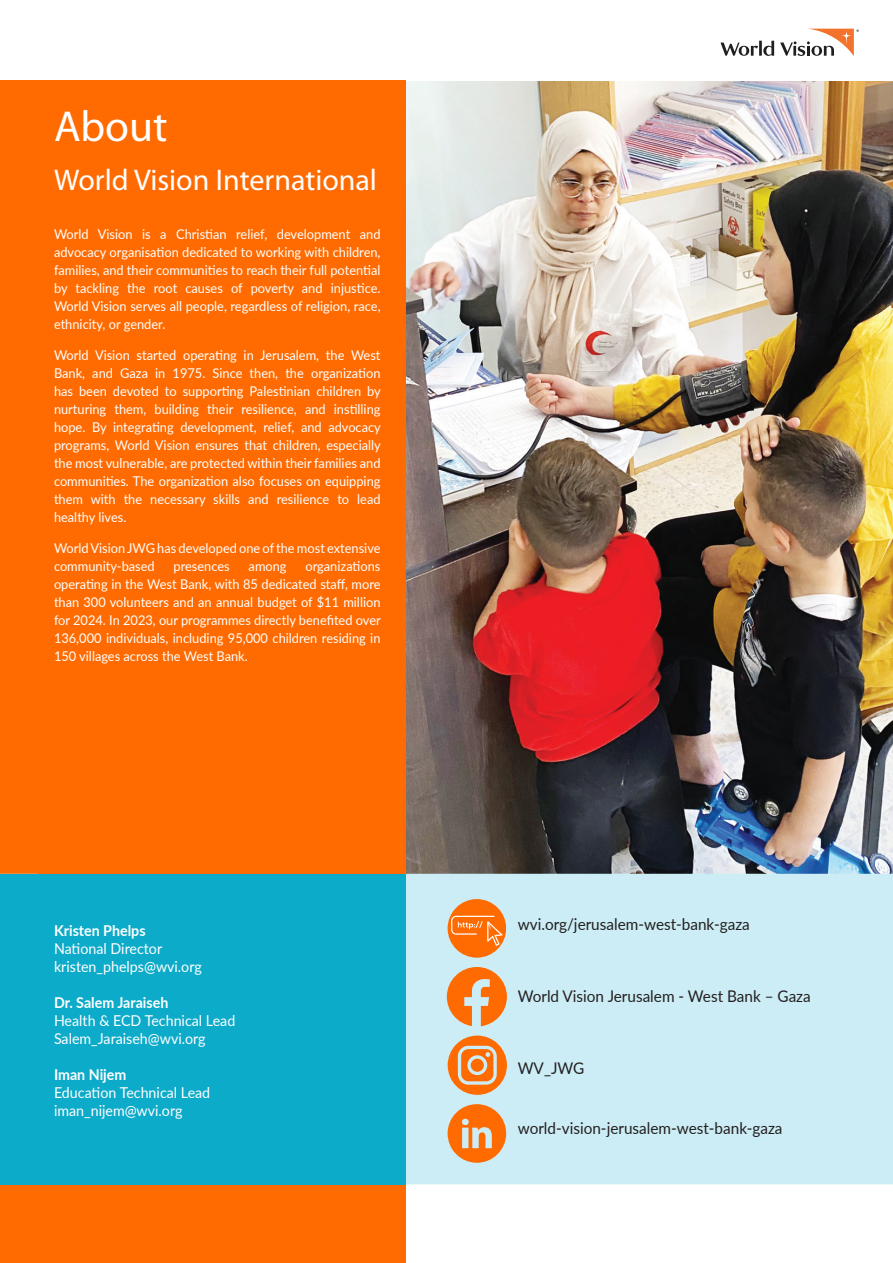
<style>
.page{position:relative;width:893px;height:1263px;background:#fff}
.page>*{position:absolute;margin:0;border:0;box-sizing:border-box;transform-origin:0 0}
.t1{font:43.5px "Myriad Pro";color:#fff}
.t2{font:30px "Myriad Pro";color:#fff}
.t3{font:16.2px "Lato";color:#231f20;scale:.95 1}
.t4{font:15px "Lato";color:#fff;scale:.95 1}
.t5{font:700 15px "Lato";color:#fff;scale:.95 1}
.t6{font:13.5px/18px "Lato";color:#fff;text-align:justify;scale:.95 1}
</style>
<div class="page">
<img style="left:405px;top:81px;width:488px;height:793px">
<div style="left:0;top:80px;width:405px;height:1183px;background:#ff6b00"></div>
<div style="left:405px;top:874px;width:488px;height:310px;background:#ccedf5"></div>
<svg style="left:447px;top:967px;width:60px;height:59px;background:#eb9c5c"></svg>
<svg style="left:448px;top:1035px;width:59px;height:60px;background:#ea9e60"></svg>
<div style="left:448px;top:899px;width:58px;height:59px;background:#ff6b00;border-radius:29px"></div>
<svg style="left:451px;top:916px;width:51px;height:30px"></svg>
<svg style="left:448px;top:1104px;width:58px;height:59px;background:#ed9854"></svg>
<svg style="left:720px;top:29px;width:139px;height:27px"></svg>
<div style="left:0;top:874px;width:405px;height:310px;background:#0dabca"></div>
<p class="t1" style="left:54px;top:100px;width:115px">About</p>
<p class="t2" style="left:54px;top:162px;width:325px">World Vision International</p>
<p class="t6" style="left:54px;top:225px;width:345px">World Vision is a Christian relief, development and advocacy organisation dedicated to working with children, families, and their communities to reach their full potential by tackling the root causes of poverty and injustice.<br>World Vision serves all people, regardless of religion, race, ethnicity, or gender.</p>
<p class="t6" style="left:54px;top:346px;width:346px">World Vision started operating in Jerusalem, the West Bank, and Gaza in 1975. Since then, the organization has been devoted to supporting Palestinian children by nurturing them, building their resilience, and instilling hope. By integrating development, relief, and advocacy programs, World Vision ensures that children, especially the most vulnerable, are protected within their families and communities. The organization also focuses on equipping them with the necessary skills and resilience to lead healthy lives.</p>
<p class="t6" style="left:54px;top:538px;width:345px">World Vision JWG has developed one of the most extensive community-based</p>
<p class="t6" style="left:54px;top:556px;width:345px;text-indent:251px">organizations operating in the West Bank, with 85 dedicated staff, more than 300 volunteers and an annual budget of $11 million for 2024. In 2023, our programmes directly benefited over 136,000 individuals, including 95,000 children residing in 150 villages across the West Bank.</p>
<p class="t6" style="left:174px;top:556px;width:61px">presences</p>
<p class="t6" style="left:249px;top:556px;width:42px">among</p>
<p class="t5" style="left:54px;top:919px;width:98px">Kristen Phelps</p>
<p class="t4" style="left:54px;top:937px;width:115px">National Director</p>
<p class="t4" style="left:54px;top:955px;width:157px">kristen_phelps@wvi.org</p>
<p class="t5" style="left:54px;top:991px;width:122px">Dr. Salem Jaraiseh</p>
<p class="t4" style="left:54px;top:1009px;width:192px">Health &amp; ECD Technical Lead</p>
<p class="t4" style="left:54px;top:1027px;width:161px">Salem_Jaraiseh@wvi.org</p>
<p class="t5" style="left:54px;top:1063px;width:78px">Iman Nijem</p>
<p class="t4" style="left:54px;top:1081px;width:166px">Education Technical Lead</p>
<p class="t4" style="left:54px;top:1099px;width:137px">iman_nijem@wvi.org</p>
<p class="t3" style="left:518px;top:913px;width:246px">wvi.org/jerusalem-west-bank-gaza</p>
<p class="t3" style="left:518px;top:985px;width:310px">World Vision Jerusalem - West Bank – Gaza</p>
<p class="t3" style="left:518px;top:1056px;width:72px">WV_JWG</p>
<p class="t3" style="left:518px;top:1117px;width:280px">world-vision-jerusalem-west-bank-gaza</p>
</div>
